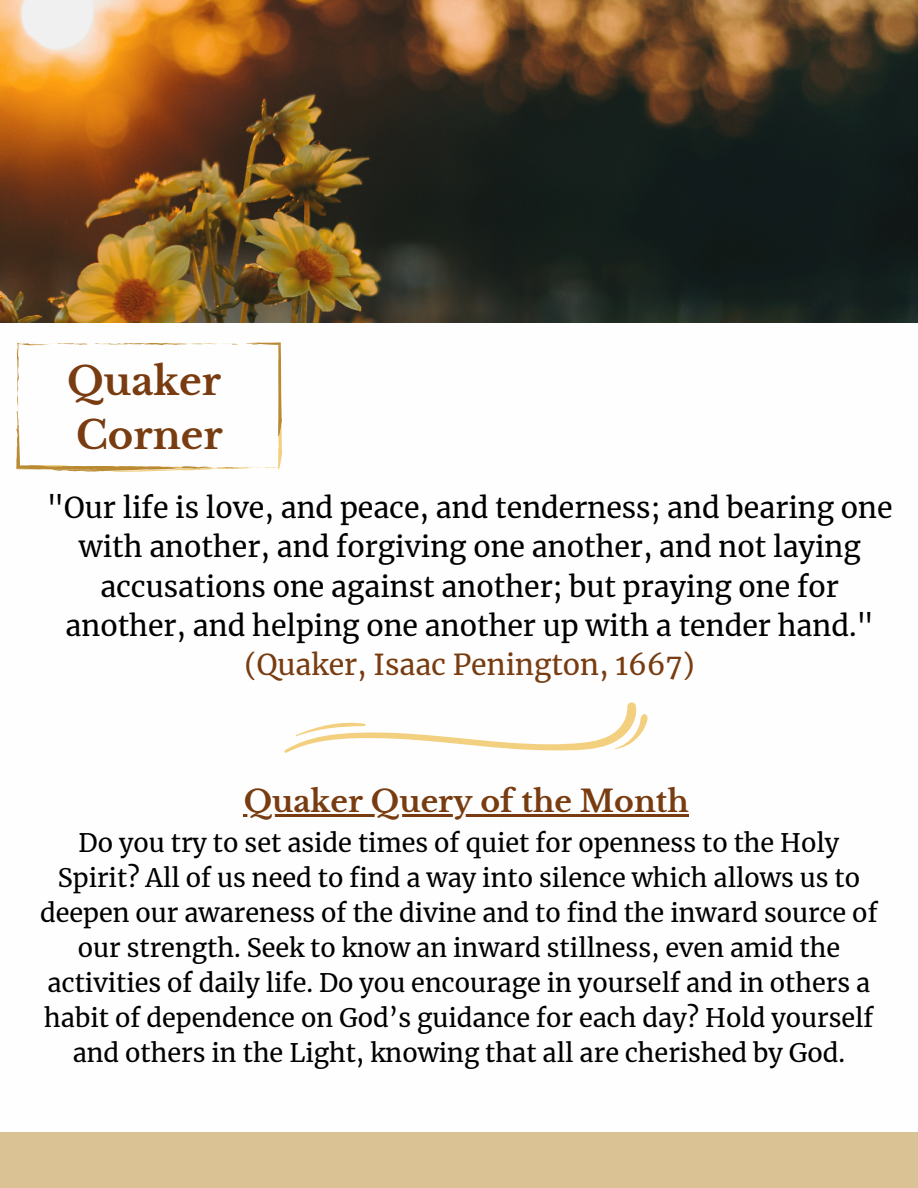
<style>
.page{position:relative;width:918px;height:1188px;background:#fff}
.page>*{position:absolute;margin:0;border:0;box-sizing:border-box;transform-origin:0 0}
.t1{font:700 38.7px/54px "Libre Baskerville";color:#783c10}
.t2{font:700 30px "Libre Baskerville";color:#783c10}
.t3{font:28.5px/39.3px "Merriweather";color:#000;text-align:center}
.t4{font:25.2px/34.8px "Merriweather";color:#000;text-align:center}
.s1{color:#783c10}
</style>
<div class="page">
<svg style="left:16px;top:342px;width:266px;height:130px"></svg>
<img style="left:0;top:0;width:918px;height:323px">
<div style="left:0;top:1132px;width:918px;height:56px;background:#dbc295"></div>
<hr style="left:244px;top:815px;width:445px;height:2px;background:#783c10">
<svg style="left:284px;top:702px;width:364px;height:51px"></svg>
<p class="t1" style="left:67px;top:354px;width:157px">Quaker<br>Corner</p>
<p class="t3" style="left:47px;top:488px;width:847px">"Our life is love, and peace, and tenderness; and bearing one with another, and forgiving one another, and not laying accusations one against another; but praying one for another, and helping one another up with a tender hand." <span class="s1">(Quaker, Isaac Penington, 1667)</span></p>
<h3 class="t2" style="left:244px;top:783px;width:447px">Quaker Query of the Month</h3>
<h1 class="t4" style="left:40px;top:826px;width:839px">Do you try to set aside times of quiet for openness to the Holy Spirit? All of us need to find a way into silence which allows us to deepen our awareness of the divine and to find the inward source of our strength. Seek to know an inward stillness, even amid the activities of daily life. Do you encourage in yourself and in others a habit of dependence on God’s guidance for each day? Hold yourself and others in the Light, knowing that all are cherished by God.</h1>
</div>
